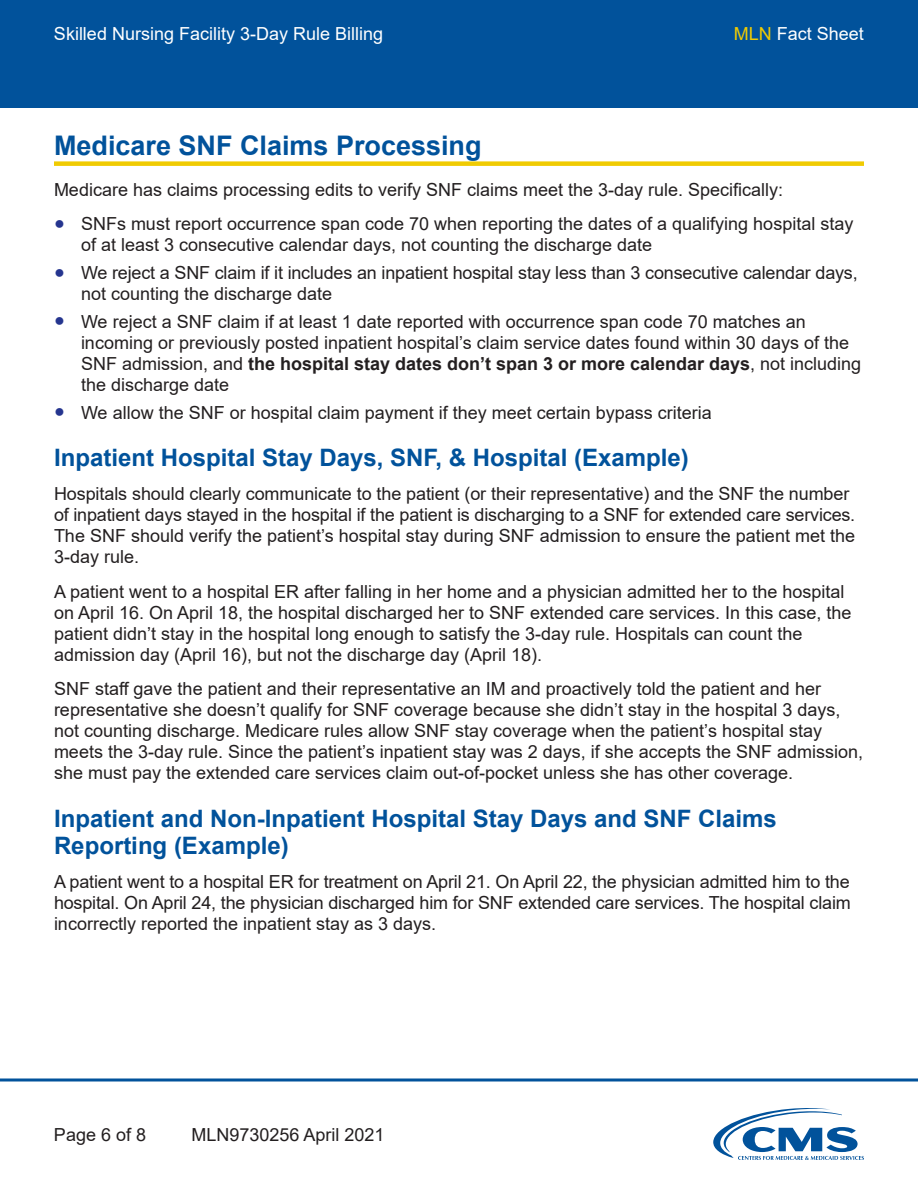
<style>
.page{position:relative;width:918px;height:1188px;background:#fff}
.page>*{position:absolute;margin:0;border:0;box-sizing:border-box;transform-origin:0 0}
.t1{font:700 27px "Arial";color:#01529b}
.t2{font:700 24px/27px "Arial";color:#01529b}
.t3{font:18px/21px "Arial";color:#231f20}
.t4{font:18px "Arial";color:#fff}
.s1{color:#f0cb02}
.s2{color:#25358f}
.s3{font-weight:700}
</style>
<div class="page">
<div style="left:0;top:0;width:918px;height:108px;background:#01529b"></div>
<svg style="left:0;top:1078px;width:918px;height:4px;background:#407db3"></svg>
<svg style="left:713px;top:1108px;width:151px;height:52px"></svg>
<div style="left:54px;top:161px;width:810px;height:5px;background:#f0cb02"></div>
<p class="t4" style="left:54px;top:21px;width:331px">Skilled Nursing Facility 3-Day Rule Billing</p>
<p class="t4" style="left:734px;top:21px;width:132px"><span class="s1">MLN</span> Fact Sheet</p>
<h2 class="t1" style="left:54px;top:126px;width:429px">Medicare SNF Claims Processing</h2>
<p class="t3" style="left:54px;top:179px;width:731px">Medicare has claims processing edits to verify SNF claims meet the 3-day rule. Specifically:</p>
<p class="t3" style="left:81px;top:213px;width:774px;text-indent:-27px"><span class="s2">●</span> SNFs must report occurrence span code 70 when reporting the dates of a qualifying hospital stay of at least 3 consecutive calendar days, not counting the discharge date</p>
<p class="t3" style="left:81px;top:262px;width:778px;text-indent:-27px"><span class="s2">●</span> We reject a SNF claim if it includes an inpatient hospital stay less than 3 consecutive calendar days, not counting the discharge date</p>
<p class="t3" style="left:81px;top:311px;width:782px;text-indent:-27px"><span class="s2">●</span> We reject a SNF claim if at least 1 date reported with occurrence span code 70 matches an incoming or previously posted inpatient hospital’s claim service dates found within 30 days of the SNF admission, and <span class="s3">the hospital stay dates don’t span 3 or more calendar days</span>, not including the discharge date</p>
<p class="t3" style="left:54px;top:402px;width:659px"><span class="s2">●</span> We allow the SNF or hospital claim payment if they meet certain bypass criteria</p>
<h3 class="t2" style="left:54px;top:444px;width:636px">Inpatient Hospital Stay Days, SNF, &amp; Hospital (Example)</h3>
<p class="t3" style="left:54px;top:483px;width:803px">Hospitals should clearly communicate to the patient (or their representative) and the SNF the number of inpatient days stayed in the hospital if the patient is discharging to a SNF for extended care services.<br>The SNF should verify the patient’s hospital stay during SNF admission to ensure the patient met the 3-day rule.</p>
<p class="t3" style="left:54px;top:581px;width:799px">A patient went to a hospital ER after falling in her home and a physician admitted her to the hospital on April 16. On April 18, the hospital discharged her to SNF extended care services. In this case, the patient didn’t stay in the hospital long enough to satisfy the 3-day rule. Hospitals can count the admission day (April 16), but not the discharge day (April 18).</p>
<p class="t3" style="left:54px;top:679px;width:811px">SNF staff gave the patient and their representative an IM and proactively told the patient and her representative she doesn’t qualify for SNF coverage because she didn’t stay in the hospital 3 days, not counting discharge. Medicare rules allow SNF stay coverage when the patient’s hospital stay meets the 3-day rule. Since the patient’s inpatient stay was 2 days, if she accepts the SNF admission, she must pay the extended care services claim out-of-pocket unless she has other coverage.</p>
<h3 class="t2" style="left:54px;top:805px;width:724px">Inpatient and Non-Inpatient Hospital Stay Days and SNF Claims<br>Reporting (Example)</h3>
<p class="t3" style="left:54px;top:871px;width:798px;text-align:justify">A patient went to a hospital ER for treatment on April 21. On April 22, the physician admitted him to the hospital. On April 24, the physician discharged him for SNF extended care services. The hospital claim incorrectly reported the inpatient stay as 3 days.</p>
<p class="t3" style="left:54px;top:1124px;width:94px">Page 6 of 8</p>
<p class="t3" style="left:192px;top:1124px;width:195px">MLN9730256 April 2021</p>
</div>
